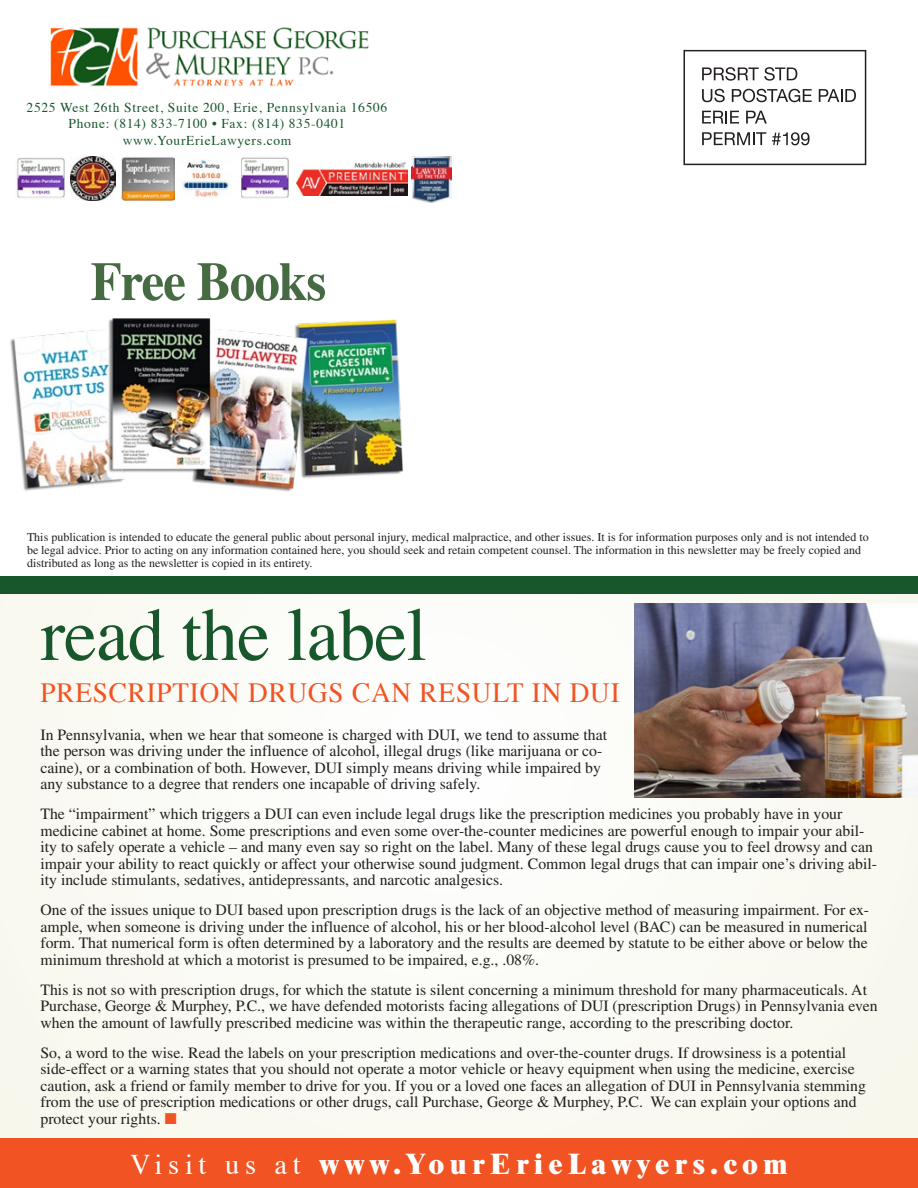
<style>
.page{position:relative;width:918px;height:1188px;background:#fff}
.page>*{position:absolute;margin:0;border:0;box-sizing:border-box;transform-origin:0 0}
.t1{font:75px "Times";letter-spacing:-.01em;color:#17572b}
.t2{font:700 54.45px "Times";letter-spacing:-.02em;color:#466b43;scale:.94 1}
.t3{font:800 28.5px "Times LT Std";letter-spacing:.2em;color:#fff}
.t4{font:27.75px "Times";letter-spacing:.03em;color:#f15422}
.t5{font:15.75px/16.5px "Times LT Std";color:#231f20}
.t6{font:13.5px/16.5px "Times";letter-spacing:.05em;color:#17572b;text-align:center}
.t7{font:12px/12.8px "Times LT Std";color:#231f20}
.s1{color:#f15422}
.s2{font-family:"Times";font-weight:400}
</style>
<div class="page">
<div style="left:0;top:576px;width:918px;height:18px;background:#17572b"></div>
<div style="left:0;top:594px;width:918px;height:554px;background:#fafbf5"></div>
<div style="left:0;top:1138px;width:918px;height:50px;background:#f15422"></div>
<img style="left:634px;top:604px;width:284px;height:193px">
<img style="left:297px;top:162px;width:110px;height:33px">
<img style="left:182px;top:160px;width:48px;height:37px">
<img style="left:16px;top:157px;width:49px;height:42px">
<img style="left:122px;top:157px;width:52px;height:43px">
<img style="left:241px;top:157px;width:47px;height:42px">
<img style="left:71px;top:156px;width:44px;height:44px">
<img style="left:10px;top:318px;width:393px;height:174px">
<img style="left:412px;top:156px;width:39px;height:46px">
<svg style="left:702px;top:67px;width:95px;height:14px"></svg>
<svg style="left:702px;top:89px;width:23px;height:13px"></svg>
<svg style="left:732px;top:89px;width:80px;height:13px"></svg>
<svg style="left:819px;top:89px;width:37px;height:13px"></svg>
<svg style="left:702px;top:111px;width:37px;height:13px"></svg>
<svg style="left:746px;top:111px;width:21px;height:13px"></svg>
<svg style="left:702px;top:132px;width:64px;height:13px"></svg>
<svg style="left:772px;top:132px;width:38px;height:13px"></svg>
<div style="left:683px;top:50px;width:183px;height:115px;border:2px solid #231f20"></div>
<img style="left:50px;top:27px;width:319px;height:60px">
<p class="t6" style="left:27px;top:100px;width:362px">2525 West 26th Street, Suite 200, Erie, Pennsylvania 16506<br>Phone: (814) 833-7100 • Fax: (814) 835-0401 www.YourErieLawyers.com</p>
<h2 class="t2" style="left:91px;top:259px;width:252px">Free Books</h2>
<p class="t7" style="left:27px;top:531px;width:843px">This publication is intended to educate the general public about personal injury, medical malpractice, and other issues. It is for information purposes only and is not intended to be legal advice. Prior to acting on any information contained here, you should seek and retain competent counsel. The information in this newsletter may be freely copied and distributed as long as the newsletter is copied in its entirety.</p>
<h1 class="t1" style="left:40px;top:604px;width:388px">read the label</h1>
<h3 class="t4" style="left:40px;top:681px;width:581px">PRESCRIPTION DRUGS CAN RESULT IN DUI</h3>
<p class="t5" style="left:40px;top:726px;width:568px">In Pennsylvania, when we hear that someone is charged with DUI, we tend to assume that the person was driving under the influence of alcohol, illegal drugs (like marijuana or co&shy;caine), or a combination of both. However, DUI simply means driving while impaired by any substance to a degree that renders one incapable of driving safely.</p>
<p class="t5" style="left:40px;top:805px;width:838px">The “impairment” which triggers a DUI can even include legal drugs like the prescription medicines you probably have in your medicine cabinet at home. Some prescriptions and even some over-the-counter medicines are powerful enough to impair your abil&shy;ity to safely operate a vehicle – and many even say so right on the label. Many of these legal drugs cause you to feel drowsy and can impair your ability to react quickly or affect your otherwise sound judgment. Common legal drugs that can impair one’s driving abil&shy;ity include stimulants, sedatives, antidepressants, and narcotic analgesics.</p>
<p class="t5" style="left:40px;top:901px;width:830px;text-align:justify">One of the issues unique to DUI based upon prescription drugs is the lack of an objective method of measuring impairment. For ex&shy;ample, when someone is driving under the influence of alcohol, his or her blood-alcohol level (BAC) can be measured in numerical form. That numerical form is often determined by a laboratory and the results are deemed by statute to be either above or below the minimum threshold at which a motorist is presumed to be impaired, e.g., .08%.</p>
<p class="t5" style="left:40px;top:981px;width:839px">This is not so with prescription drugs, for which the statute is silent concerning a minimum threshold for many pharmaceuticals. At<br>Purchase, George &amp; Murphey, P.C., we have defended motorists facing allegations of DUI (prescription Drugs) in Pennsylvania even when the amount of lawfully prescribed medicine was within the therapeutic range, according to the prescribing doctor.</p>
<p class="t5" style="left:40px;top:1044px;width:827px">So, a word to the wise. Read the labels on your prescription medications and over-the-counter drugs. If drowsiness is a potential side-effect or a warning states that you should not operate a motor vehicle or heavy equipment when using the medicine, exercise caution, ask a friend or family member to drive for you. If you or a loved one faces an allegation of DUI in Pennsylvania stemming from the use of prescription medications or other drugs, call Purchase, George &amp; Murphey, P.C. We can explain your options and protect your rights. <span class="s1">■</span></p>
<h3 class="t3" style="left:130px;top:1146px;width:659px"><span class="s2">Visit us at</span> www.YourErieLawyers.com</h3>
</div>
